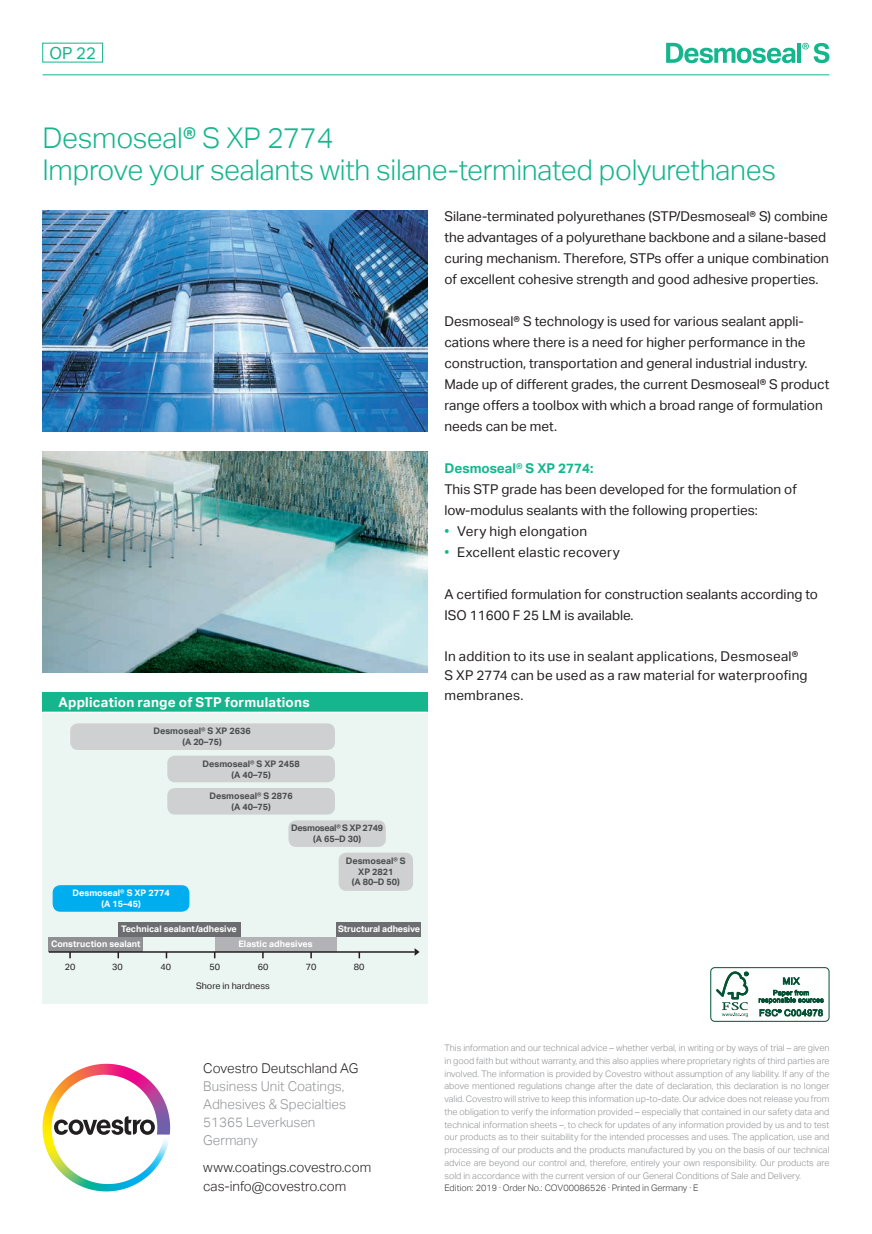
<style>
.page{position:relative;width:872px;height:1234px;background:#fff}
.page>*{position:absolute;margin:0;border:0;box-sizing:border-box;transform-origin:0 0}
.t1{font:300 28.5px/31.5px "Aktiv Grotesk";letter-spacing:-.01em;color:#15b68d}
.t2{font:16.65px "Aktiv Grotesk";color:#15b68d}
.t3{font:13.5px/21px "Aktiv Grotesk";color:#231f20}
.t4{font:300 13.5px/19.5px "Aktiv Grotesk";color:#231f20}
.t5{font:300 13.5px/18px "Aktiv Grotesk";color:#939598}
.t6{font:700 13.5px "Aktiv Grotesk";letter-spacing:.015em;color:#fff}
.t7{font:13.5px "Aktiv Grotesk";letter-spacing:.02em;color:#231f20}
.t8{font:700 13.5px "Aktiv Grotesk";color:#15b68d}
.t9{font:300 9px/12.8px "Aktiv Grotesk";color:#808285;text-align:justify}
.t10{font:700 9px/10.8px "Aktiv Grotesk";color:#fff;text-align:center}
.t11{font:700 9px/10.8px "Aktiv Grotesk";color:#4b4c4d;text-align:center}
.t12{font:300 9px "Aktiv Grotesk";color:#231f20}
.t13{font:9px "Aktiv Grotesk";color:#231f20}
.t14{font:700 9px/10.8px "Aktiv Grotesk";letter-spacing:-.03em;color:#4b4c4d;text-align:center}
.s1{color:#15b68d}
</style>
<div class="page">
<hr style="left:43px;top:75px;width:786px;height:1px;background:#15b68d">
<img style="left:43px;top:211px;width:384px;height:221px">
<img style="left:43px;top:451px;width:384px;height:221px">
<div style="left:42px;top:701px;width:385px;height:302px;background:#ebf5f1"></div>
<div style="left:118px;top:921px;width:122px;height:15px;background:#6c6d70"></div>
<svg style="left:69px;top:952px;width:2px;height:6px"></svg>
<svg style="left:117px;top:952px;width:2px;height:6px"></svg>
<svg style="left:262px;top:952px;width:2px;height:6px"></svg>
<svg style="left:310px;top:952px;width:2px;height:6px"></svg>
<svg style="left:358px;top:952px;width:2px;height:6px"></svg>
<div style="left:49px;top:936px;width:94px;height:15px;background:#8e9093"></div>
<div style="left:69px;top:722px;width:267px;height:28px;background:#cfd0d2;border-radius:9px"></div>
<div style="left:69px;top:721px;width:267px;height:30px;border:2px solid #ebf5f1;border-radius:9px"></div>
<div style="left:52px;top:884px;width:138px;height:28px;background:#00aeef;border-radius:9px"></div>
<div style="left:51px;top:883px;width:140px;height:30px;border:2px solid #ebf5f1;border-radius:9px"></div>
<div style="left:166px;top:754px;width:170px;height:28px;background:#cfd0d2;border-radius:9px"></div>
<div style="left:166px;top:754px;width:170px;height:29px;border:2px solid #ebf5f1;border-radius:9px"></div>
<div style="left:166px;top:787px;width:170px;height:28px;background:#cfd0d2;border-radius:9px"></div>
<div style="left:166px;top:786px;width:170px;height:30px;border:2px solid #ebf5f1;border-radius:9px"></div>
<div style="left:288px;top:819px;width:98px;height:28px;background:#cfd0d2;border-radius:9px"></div>
<div style="left:287px;top:818px;width:100px;height:30px;border:2px solid #ebf5f1;border-radius:9px"></div>
<div style="left:338px;top:851px;width:76px;height:40px;background:#cfd0d2;border-radius:9px"></div>
<div style="left:337px;top:851px;width:77px;height:41px;border:2px solid #ebf5f1;border-radius:9px"></div>
<div style="left:215px;top:936px;width:121px;height:15px;background:#b2b3b7"></div>
<div style="left:336px;top:921px;width:85px;height:15px;background:#6c6d70"></div>
<hr style="left:49px;top:951px;width:365px;height:1px;background:#231f20">
<svg style="left:414px;top:948px;width:5px;height:7px"></svg>
<div style="left:42px;top:692px;width:385px;height:19px;background:#15b68d"></div>
<hr style="left:42px;top:711px;width:385px;height:2px;background:#fff">
<div style="left:710px;top:967px;width:119px;height:54px;border:1px solid #045334;border-radius:4px"></div>
<svg style="left:716px;top:971px;width:32px;height:45px"></svg>
<svg style="left:758px;top:977px;width:65px;height:39px"></svg>
<svg style="left:54px;top:1116px;width:101px;height:18px"></svg>
<svg style="left:46px;top:1063px;width:60px;height:43px"></svg>
<svg style="left:666px;top:43px;width:129px;height:20px"></svg>
<hr style="left:797px;top:43px;width:4px;height:20px;background:#15b68d">
<svg style="left:802px;top:43px;width:27px;height:20px"></svg>
<h2 class="t2" style="left:49px;top:43px;width:48px">OP 22</h2>
<h1 class="t1" style="left:43px;top:122px;width:735px">Desmoseal® S XP 2774<br>Improve your sealants with silane-terminated polyurethanes</h1>
<p class="t3" style="left:444px;top:205px;width:386px">Silane-terminated polyurethanes (STP/Desmoseal® S) combine the advantages of a polyurethane backbone and a silane-based curing mechanism. Therefore, STPs offer a unique combination of excellent cohesive strength and good adhesive properties.</p>
<p class="t3" style="left:444px;top:310px;width:386px">Desmoseal® S technology is used for various sealant appli&shy;cations where there is a need for higher performance in the construction, transportation and general industrial industry.<br>Made up of different grades, the current Desmoseal® S product range offers a toolbox with which a broad range of formulation needs can be met.</p>
<h3 class="t8" style="left:444px;top:460px;width:151px">Desmoseal® S XP 2774:</h3>
<h3 class="t3" style="left:444px;top:478px;width:354px">This STP grade has been developed for the formulation of low-modulus sealants with the following properties:</h3>
<h3 class="t3" style="left:444px;top:520px;width:144px"><span class="s1">•</span> Very high elongation</h3>
<h3 class="t7" style="left:444px;top:544px;width:177px"><span class="s1">•</span> Excellent elastic recovery</h3>
<h3 class="t3" style="left:444px;top:583px;width:375px">A certified formulation for construction sealants according to<br>ISO 11600 F 25 LM is available.</h3>
<h3 class="t3" style="left:444px;top:646px;width:364px;line-height:19.5px">In addition to its use in sealant applications, Desmoseal®<br>S XP 2774 can be used as a raw material for waterproofing membranes.</h3>
<p class="t11" style="left:153px;top:725px;width:99px">Desmoseal® S XP 2636 (A 20–75)</p>
<p class="t11" style="left:202px;top:758px;width:99px">Desmoseal® S XP 2458 (A 40–75)</p>
<p class="t11" style="left:209px;top:790px;width:85px">Desmoseal® S 2876 (A 40–75)</p>
<p class="t14" style="left:291px;top:822px;width:93px">Desmoseal® S XP 2749 (A 65–D 30)</p>
<p class="t11" style="left:346px;top:855px;width:61px">Desmoseal® S<br>XP 2821<br>(A 80–D 50)</p>
<h3 class="t6" style="left:58px;top:694px;width:253px">Application range of STP formulations</h3>
<p class="t10" style="left:73px;top:887px;width:99px">Desmoseal® S XP 2774 (A 15–45)</p>
<p class="t10" style="left:121px;top:923px;width:117px">Technical sealant/adhesive</p>
<p class="t10" style="left:338px;top:923px;width:84px">Structural adhesive</p>
<p class="t10" style="left:51px;top:938px;width:91px">Construction sealant</p>
<p class="t10" style="left:238px;top:938px;width:76px">Elastic adhesives</p>
<p class="t13" style="left:65px;top:961px;width:12px">20</p>
<p class="t13" style="left:112px;top:961px;width:12px">30</p>
<p class="t13" style="left:160px;top:961px;width:12px">40</p>
<p class="t13" style="left:209px;top:961px;width:12px">50</p>
<p class="t13" style="left:258px;top:961px;width:12px">60</p>
<p class="t13" style="left:306px;top:961px;width:12px">70</p>
<p class="t13" style="left:354px;top:961px;width:12px">80</p>
<p class="t13" style="left:196px;top:979px;width:75px">Shore in hardness</p>
<h3 class="t4" style="left:203px;top:1058px;width:156px">Covestro Deutschland AG</h3>
<h3 class="t5" style="left:203px;top:1077px;width:144px">Business Unit Coatings,<br>Adhesives &amp; Specialties<br>51365 Leverkusen<br>Germany</h3>
<h3 class="t4" style="left:203px;top:1157px;width:169px">www.coatings.covestro.com cas-info@covestro.com</h3>
<p class="t9" style="left:444px;top:1041px;width:386px">This information and our technical advice – whether verbal, in writing or by ways of trial – are given in good faith but without warranty, and this also applies where proprietary rights of third parties are involved. The information is provided by Covestro without assumption of any liability. If any of the above mentioned regulations change after the date of declaration, this declaration is no longer valid. Covestro will strive to keep this information up-to-date. Our advice does not release you from the obligation to verify the information provided – especially that contained in our safety data and technical information sheets –, to check for updates of any information provided by us and to test our products as to their suitability for the intended processes and uses. The application, use and processing of our products and the products manufactured by you on the basis of our technical advice are beyond our control and, therefore, entirely your own responsibility. Our products are sold in accordance with the current version of our General Conditions of Sale and Delivery.</p>
<p class="t12" style="left:444px;top:1182px;width:255px">Edition: 2019 · Order No.: COV00086526 · Printed in Germany · E</p>
</div>
